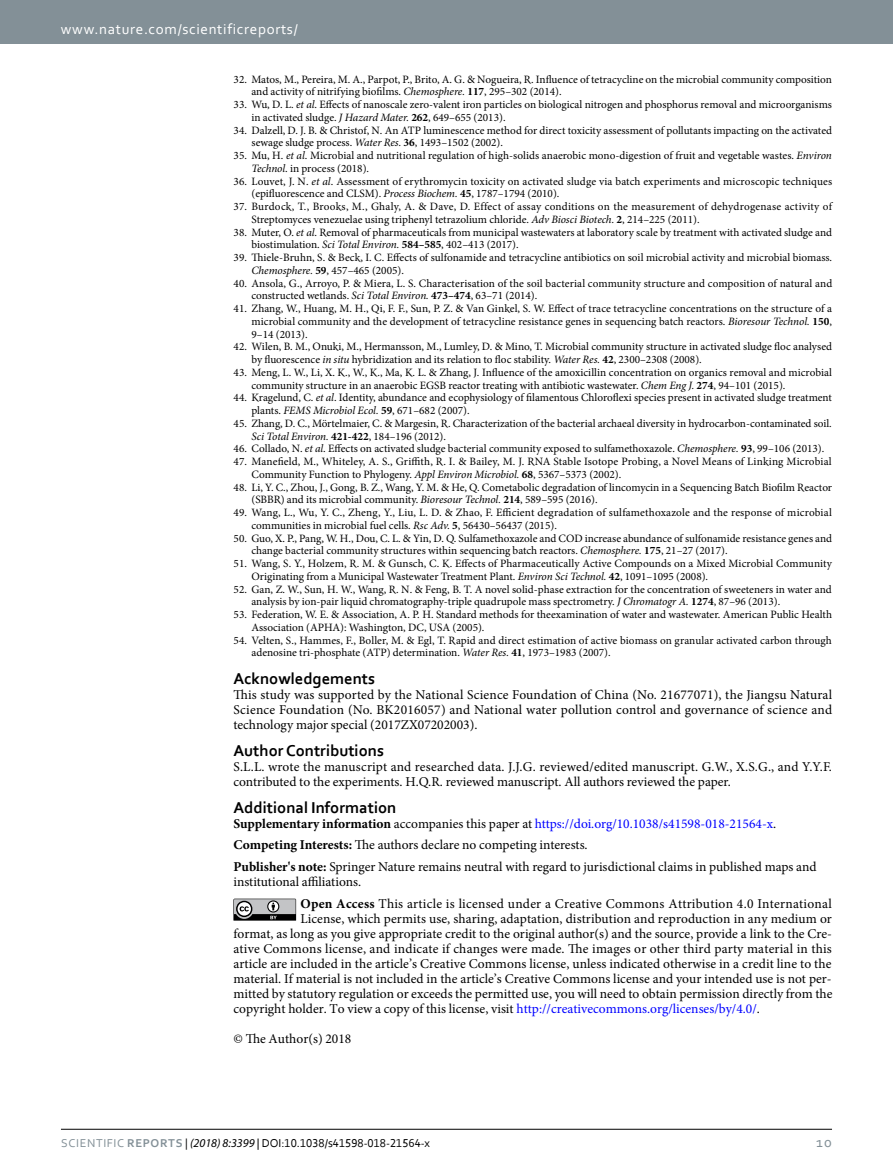
<style>
.page{position:relative;width:893px;height:1174px;background:#fff}
.page>*{position:absolute;margin:0;border:0;box-sizing:border-box;transform-origin:0 0}
.t1{font:700 16.5px "Corbel";color:#000}
.t2{font:15px "Corbel 2";letter-spacing:.045em;color:#fff}
.t3{font:15px "Corbel 2";color:#839097}
.t4{font:13.5px/15px "Minion Pro";color:#000;text-align:justify}
.t5{font:13.5px/21.8px "Minion Pro";letter-spacing:.02em;color:#000}
.t6{font:12px "Corbel";color:#000}
.t7{font:11.25px/12.8px "Minion Pro";color:#000}
.s1{font-style:italic}
.s2{font-weight:700}
.s3{color:#00f}
.s4{font-family:"Corbel 2";color:#839097}
.s5{font-family:"Corbel Bold 2";color:#839097}
.s6{font-family:"Corbel 2"}
.s7{font-family:"Myriad Pro";font-style:italic}
</style>
<div class="page">
<div style="left:0;top:0;width:893px;height:43px;background:#839097"></div>
<hr style="left:61px;top:1129px;width:771px;height:1px;background:#000">
<svg style="left:233px;top:898px;width:63px;height:22px"></svg>
<h2 class="t2" style="left:61px;top:19px;width:238px">www.nature.com/scientificreports/</h2>
<p class="t7" style="left:251px;top:73px;width:582px;text-indent:-18px">32. Matos, M., Pereira, M. A., Parpot, P., Brito, A. G. &amp; Nogueira, R. Influence of tetracycline on the microbial community composition and activity of nitrifying biofilms. <span class="s1">Chemosphere.</span> <span class="s2">117</span>, 295–302 (2014).</p>
<p class="t7" style="left:251px;top:98px;width:582px;text-indent:-18px">33. Wu, D. L. <span class="s1">et al</span>. Effects of nanoscale zero-valent iron particles on biological nitrogen and phosphorus removal and microorganisms in activated sludge. <span class="s1">J Hazard Mater.</span> <span class="s2">262</span>, 649–655 (2013).</p>
<p class="t7" style="left:251px;top:124px;width:582px;text-indent:-18px">34. Dalzell, D. J. B. &amp; Christof, N. An ATP luminescence method for direct toxicity assessment of pollutants impacting on the activated sewage sludge process. <span class="s1">Water Res.</span> <span class="s2">36</span>, 1493–1502 (2002).</p>
<p class="t7" style="left:251px;top:149px;width:582px;text-indent:-18px">35. Mu, H. <span class="s1">et al</span>. Microbial and nutritional regulation of high-solids anaerobic mono-digestion of fruit and vegetable wastes. <span class="s1">Environ<br>Technol</span>. in process (2018).</p>
<p class="t7" style="left:251px;top:175px;width:582px;text-indent:-18px">36. Louvet, J. N. <span class="s1">et al</span>. Assessment of erythromycin toxicity on activated sludge via batch experiments and microscopic techniques (epifluorescence and CLSM). <span class="s1">Process Biochem.</span> <span class="s2">45</span>, 1787–1794 (2010).</p>
<p class="t7" style="left:251px;top:200px;width:582px;text-indent:-18px">37. Burdock, T., Brooks, M., Ghaly, A. &amp; Dave, D. Effect of assay conditions on the measurement of dehydrogenase activity of<br>Streptomyces venezuelae using triphenyl tetrazolium chloride. <span class="s1">Adv Biosci Biotech.</span> <span class="s2">2</span>, 214–225 (2011).</p>
<p class="t7" style="left:251px;top:226px;width:582px;text-indent:-18px">38. Muter, O. <span class="s1">et al</span>. Removal of pharmaceuticals from municipal wastewaters at laboratory scale by treatment with activated sludge and biostimulation. <span class="s1">Sci Total Environ.</span> <span class="s2">584–585</span>, 402–413 (2017).</p>
<p class="t7" style="left:251px;top:251px;width:582px;text-indent:-18px">39. Thiele-Bruhn, S. &amp; Beck, I. C. Effects of sulfonamide and tetracycline antibiotics on soil microbial activity and microbial biomass.<br><span class="s1">Chemosphere.</span> <span class="s2">59</span>, 457–465 (2005).</p>
<p class="t7" style="left:251px;top:277px;width:582px;text-indent:-18px">40. Ansola, G., Arroyo, P. &amp; Miera, L. S. Characterisation of the soil bacterial community structure and composition of natural and constructed wetlands. <span class="s1">Sci Total Environ.</span> <span class="s2">473–474</span>, 63–71 (2014).</p>
<p class="t7" style="left:251px;top:302px;width:582px;text-align:justify;text-indent:-18px">41. Zhang, W., Huang, M. H., Qi, F. F., Sun, P. Z. &amp; Van Ginkel, S. W. Effect of trace tetracycline concentrations on the structure of a microbial community and the development of tetracycline resistance genes in sequencing batch reactors. <span class="s1">Bioresour Technol.</span> <span class="s2">150</span>, 9–14 (2013).</p>
<p class="t7" style="left:251px;top:340px;width:582px;text-indent:-18px">42. Wilen, B. M., Onuki, M., Hermansson, M., Lumley, D. &amp; Mino, T. Microbial community structure in activated sludge floc analysed by fluorescence <span class="s1">in situ</span> hybridization and its relation to floc stability. <span class="s1">Water Res.</span> <span class="s2">42</span>, 2300–2308 (2008).</p>
<p class="t7" style="left:251px;top:366px;width:582px;text-indent:-18px">43. Meng, L. W., Li, X. K., W., K., Ma, K. L. &amp; Zhang, J. Influence of the amoxicillin concentration on organics removal and microbial community structure in an anaerobic EGSB reactor treating with antibiotic wastewater. <span class="s1">Chem Eng J.</span> <span class="s2">274</span>, 94–101 (2015).</p>
<p class="t7" style="left:251px;top:391px;width:582px;text-indent:-18px">44. Kragelund, C. <span class="s1">et al</span>. Identity, abundance and ecophysiology of filamentous Chloroflexi species present in activated sludge treatment plants. <span class="s1">FEMS Microbiol Ecol.</span> <span class="s2">59</span>, 671–682 (2007).</p>
<p class="t7" style="left:251px;top:417px;width:582px;text-indent:-18px">45. Zhang, D. C., Mörtelmaier, C. &amp; Margesin, R. Characterization of the bacterial archaeal diversity in hydrocarbon-contaminated soil.<br><span class="s1">Sci Total Environ.</span> <span class="s2">421-422</span>, 184–196 (2012).</p>
<p class="t7" style="left:234px;top:442px;width:592px">46. Collado, N. <span class="s1">et al</span>. Effects on activated sludge bacterial community exposed to sulfamethoxazole. <span class="s1">Chemosphere.</span> <span class="s2">93</span>, 99–106 (2013).</p>
<p class="t7" style="left:251px;top:455px;width:582px;text-indent:-18px">47. Manefield, M., Whiteley, A. S., Griffith, R. I. &amp; Bailey, M. J. RNA Stable Isotope Probing, a Novel Means of Linking Microbial<br>Community Function to Phylogeny. <span class="s1">Appl Environ Microbiol.</span> <span class="s2">68</span>, 5367–5373 (2002).</p>
<p class="t7" style="left:251px;top:480px;width:582px;text-indent:-18px">48. Li, Y. C., Zhou, J., Gong, B. Z., Wang, Y. M. &amp; He, Q. Cometabolic degradation of lincomycin in a Sequencing Batch Biofilm Reactor (SBBR) and its microbial community. <span class="s1">Bioresour Technol.</span> <span class="s2">214</span>, 589–595 (2016).</p>
<p class="t7" style="left:251px;top:506px;width:582px;text-indent:-18px">49. Wang, L., Wu, Y. C., Zheng, Y., Liu, L. D. &amp; Zhao, F. Efficient degradation of sulfamethoxazole and the response of microbial communities in microbial fuel cells. <span class="s1">Rsc Adv.</span> <span class="s2">5</span>, 56430–56437 (2015).</p>
<p class="t7" style="left:251px;top:531px;width:582px;text-indent:-18px">50. Guo, X. P., Pang, W. H., Dou, C. L. &amp; Yin, D. Q. Sulfamethoxazole and COD increase abundance of sulfonamide resistance genes and change bacterial community structures within sequencing batch reactors. <span class="s1">Chemosphere.</span> <span class="s2">175</span>, 21–27 (2017).</p>
<p class="t7" style="left:251px;top:557px;width:582px;text-indent:-18px">51. Wang, S. Y., Holzem, R. M. &amp; Gunsch, C. K. Effects of Pharmaceutically Active Compounds on a Mixed Microbial Community<br>Originating from a Municipal Wastewater Treatment Plant. <span class="s1">Environ Sci Technol.</span> <span class="s2">42</span>, 1091–1095 (2008).</p>
<p class="t7" style="left:251px;top:582px;width:582px;text-indent:-18px">52. Gan, Z. W., Sun, H. W., Wang, R. N. &amp; Feng, B. T. A novel solid-phase extraction for the concentration of sweeteners in water and analysis by ion-pair liquid chromatography-triple quadrupole mass spectrometry. <span class="s1">J Chromatogr A.</span> <span class="s2">1274</span>, 87–96 (2013).</p>
<p class="t7" style="left:251px;top:608px;width:582px;text-indent:-18px">53. Federation, W. E. &amp; Association, A. P. H. Standard methods for theexamination of water and wastewater. American Public Health<br>Association (APHA): Washington, DC, USA (2005).</p>
<p class="t7" style="left:251px;top:633px;width:582px;text-indent:-18px">54. Velten, S., Hammes, F., Boller, M. &amp; Egl, T. Rapid and direct estimation of active biomass on granular activated carbon through adenosine tri-phosphate (ATP) determination. <span class="s1">Water Res.</span> <span class="s2">41</span>, 1973–1983 (2007).</p>
<h1 class="t1" style="left:233px;top:668px;width:143px">Acknowledgements</h1>
<p class="t4" style="left:233px;top:687px;width:600px">This study was supported by the National Science Foundation of China (No. 21677071), the Jiangsu Natural Science Foundation (No. BK2016057) and National water pollution control and governance of science and technology major special (2017ZX07202003).</p>
<h1 class="t1" style="left:233px;top:740px;width:152px">Author Contributions</h1>
<p class="t4" style="left:233px;top:759px;width:600px">S.L.L. wrote the manuscript and researched data. J.J.G. reviewed/edited manuscript. G.W., X.S.G., and Y.Y.F. contributed to the experiments. H.Q.R. reviewed manuscript. All authors reviewed the paper.</p>
<h1 class="t1" style="left:233px;top:797px;width:164px">Additional Information</h1>
<p class="t4" style="left:233px;top:812px;width:584px;line-height:21.8px;text-align:left"><span class="s2">Supplementary information</span> accompanies this paper at <span class="s3">https://doi.org/10.1038/s41598-018-21564-x</span>.<br><span class="s2">Competing Interests:</span> The authors declare no competing interests.<br><span class="s2">Publisher's note:</span> Springer Nature remains neutral with regard to jurisdictional claims in published maps and</p>
<p class="t5" style="left:301px;top:871px;width:533px;text-indent:-67px">institutional affiliations.<br><span class="s2">Open Access</span> This article is licensed under a Creative Commons Attribution 4.0 International</p>
<p class="t4" style="left:233px;top:911px;width:601px;text-indent:67px">License, which permits use, sharing, adaptation, distribution and reproduction in any medium or format, as long as you give appropriate credit to the original author(s) and the source, provide a link to the Cre&shy;ative Commons license, and indicate if changes were made. The images or other third party material in this article are included in the article’s Creative Commons license, unless indicated otherwise in a credit line to the material. If material is not included in the article’s Creative Commons license and your intended use is not per&shy;mitted by statutory regulation or exceeds the permitted use, you will need to obtain permission directly from the copyright holder. To view a copy of this license, visit <span class="s3">http://creativecommons.org/licenses/by/4.0/</span>.</p>
<p class="t4" style="left:233px;top:1031px;width:119px">© The Author(s) 2018</p>
<p class="t6" style="left:61px;top:1135px;width:370px"><span class="s4">SCiENtifiC</span> <span class="s5">REPORTS</span> <span class="s6">|</span> <span class="s7">(2018) 8:3399</span> | DOI:10.1038/s41598-018-21564-x</p>
<h2 class="t3" style="left:816px;top:1132px;width:17px">10</h2>
</div>
